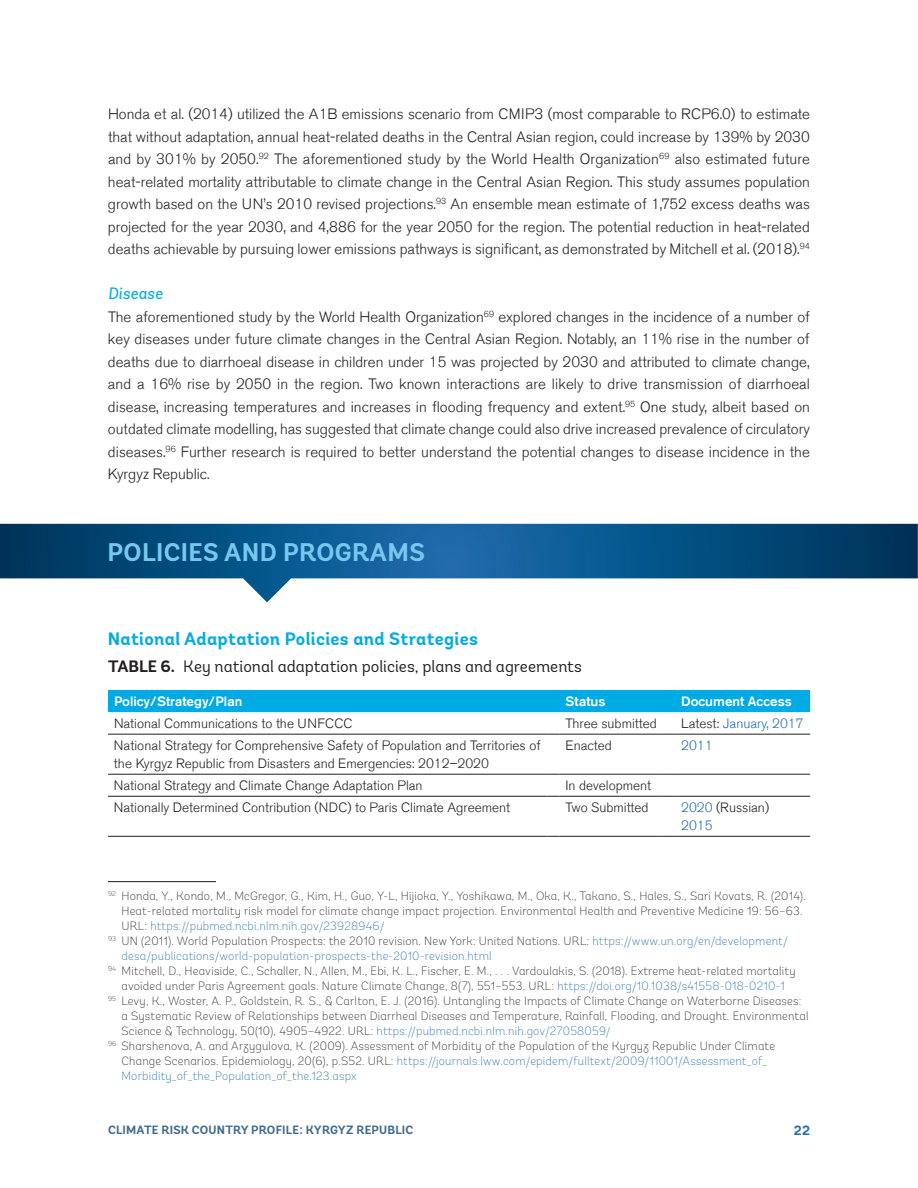
<style>
.page{position:relative;width:918px;height:1188px;background:#fff}
.page>*{position:absolute;margin:0;border:0;box-sizing:border-box;transform-origin:0 0}
.t1{font:700 25.5px "Andes";letter-spacing:.015em;color:#78c7ef}
.t2{font:700 18px "Andes";letter-spacing:.02em;color:#00abe5}
.t3{font:16.5px "Andes";color:#231f20}
.t4{font:italic 16.5px "Andes";letter-spacing:.02em;color:#00abe5}
.t5{font:300 15px/22.5px "Akzidenz Grotesk BE";color:#231f20;text-align:justify}
.t6{font:300 13.5px/18px "Akzidenz Grotesk BE";color:#231f20}
.t7{font:500 13.5px "Akzidenz Grotesk BE";color:#fff}
.t8{font:300 13.5px "Akzidenz Grotesk BE";color:#236bad}
.t9{font:700 13.5px "Andes";color:#236bad}
.t10{font:200 12px "Andes";letter-spacing:.015em;color:#231f20}
.t11{font:200 12px "Andes";letter-spacing:.015em;color:#236bad}
.t12{font:700 12px "Andes";letter-spacing:.015em;color:#3f6a8d}
.s1{font-weight:700}
.s2{color:#231f20}
.s3{color:#236bad}
</style>
<div class="page">
<svg style="left:0;top:524px;width:918px;height:78px"></svg>
<div style="left:108px;top:690px;width:702px;height:22px;background:#00abe5"></div>
<hr style="left:108px;top:734px;width:440px;height:1px;background:#231f20">
<svg style="left:548px;top:734px;width:12px;height:1px"></svg>
<hr style="left:560px;top:734px;width:103px;height:1px;background:#231f20">
<svg style="left:663px;top:734px;width:12px;height:1px"></svg>
<hr style="left:675px;top:734px;width:135px;height:1px;background:#231f20">
<hr style="left:108px;top:774px;width:440px;height:1px;background:#231f20">
<svg style="left:548px;top:774px;width:12px;height:1px"></svg>
<hr style="left:560px;top:774px;width:103px;height:1px;background:#231f20">
<svg style="left:663px;top:774px;width:12px;height:1px"></svg>
<hr style="left:675px;top:774px;width:135px;height:1px;background:#231f20">
<hr style="left:560px;top:836px;width:103px;height:1px;background:#231f20">
<svg style="left:663px;top:836px;width:12px;height:1px"></svg>
<hr style="left:675px;top:836px;width:135px;height:1px;background:#231f20">
<hr style="left:675px;top:796px;width:135px;height:1px;background:#231f20">
<hr style="left:560px;top:796px;width:103px;height:1px;background:#231f20">
<svg style="left:663px;top:796px;width:12px;height:1px"></svg>
<hr style="left:108px;top:796px;width:440px;height:1px;background:#231f20">
<svg style="left:548px;top:796px;width:12px;height:1px"></svg>
<hr style="left:108px;top:836px;width:440px;height:1px;background:#231f20">
<svg style="left:548px;top:836px;width:12px;height:1px"></svg>
<hr style="left:108px;top:881px;width:108px;height:1px;background:#231f20">
<p class="t5" style="left:108px;top:103px;width:704px">Honda et al. (2014) utilized the A1B emissions scenario from CMIP3 (most comparable to RCP6.0) to estimate that without adaptation, annual heat-related deaths in the Central Asian region, could increase by 139% by 2030 and by 301% by 2050.<sup>92</sup> The aforementioned study by the World Health Organization<sup>69</sup> also estimated future heat-related mortality attributable to climate change in the Central Asian Region. This study assumes population growth based on the UN’s 2010 revised projections.<sup>93</sup> An ensemble mean estimate of 1,752 excess deaths was projected for the year 2030, and 4,886 for the year 2050 for the region. The potential reduction in heat-related deaths achievable by pursuing lower emissions pathways is significant, as demonstrated by Mitchell et al. (2018).<sup>94</sup></p>
<p class="t4" style="left:108px;top:283px;width:56px">Disease</p>
<p class="t5" style="left:108px;top:306px;width:704px">The aforementioned study by the World Health Organization<sup>69</sup> explored changes in the incidence of a number of key diseases under future climate changes in the Central Asian Region. Notably, an 11% rise in the number of deaths due to diarrhoeal disease in children under 15 was projected by 2030 and attributed to climate change, and a 16% rise by 2050 in the region. Two known interactions are likely to drive transmission of diarrhoeal disease, increasing temperatures and increases in flooding frequency and extent.<sup>95</sup> One study, albeit based on outdated climate modelling, has suggested that climate change could also drive increased prevalence of circulatory diseases.<sup>96</sup> Further research is required to better understand the potential changes to disease incidence in the Kyrgyz Republic.</p>
<h1 class="t1" style="left:107px;top:536px;width:319px">POLICIES AND PROGRAMS</h1>
<p class="t2" style="left:108px;top:627px;width:372px">National Adaptation Policies and Strategies</p>
<p class="t3" style="left:108px;top:656px;width:475px"><span class="s1">TABLE 6.</span> Key national adaptation policies, plans and agreements</p>
<p class="t7" style="left:114px;top:693px;width:130px">Policy/Strategy/Plan</p>
<p class="t7" style="left:566px;top:693px;width:41px">Status</p>
<p class="t7" style="left:681px;top:693px;width:112px">Document Access</p>
<p class="t6" style="left:114px;top:715px;width:240px">National Communications to the UNFCCC</p>
<p class="t6" style="left:566px;top:715px;width:93px">Three submitted</p>
<p class="t8" style="left:681px;top:716px;width:124px"><span class="s2">Latest:</span> January, 2017</p>
<p class="t6" style="left:114px;top:737px;width:428px">National Strategy for Comprehensive Safety of Population and Territories of the Kyrgyz Republic from Disasters and Emergencies: 2012–2020</p>
<p class="t6" style="left:566px;top:737px;width:48px">Enacted</p>
<p class="t8" style="left:681px;top:738px;width:33px">2011</p>
<p class="t6" style="left:114px;top:777px;width:310px">National Strategy and Climate Change Adaptation Plan</p>
<p class="t6" style="left:566px;top:777px;width:87px">In development</p>
<p class="t6" style="left:114px;top:799px;width:398px">Nationally Determined Contribution (NDC) to Paris Climate Agreement</p>
<p class="t6" style="left:566px;top:799px;width:85px">Two Submitted</p>
<p class="t6" style="left:681px;top:799px;width:90px"><span class="s3">2020</span> (Russian)<br><span class="s3">2015</span></p>
<p class="t10" style="left:108px;top:889px;width:699px"><sup>92</sup> Honda, Y., Kondo, M., McGregor, G., Kim, H., Guo, Y-L, Hijioka, Y., Yoshikawa, M., Oka, K., Takano, S., Hales, S., Sari Kovats, R. (2014).</p>
<p class="t10" style="left:122px;top:904px;width:683px">Heat-related mortality risk model for climate change impact projection. Environmental Health and Preventive Medicine 19: 56–63.</p>
<p class="t11" style="left:122px;top:919px;width:264px"><span class="s2">URL:</span> https://pubmed.ncbi.nlm.nih.gov/23928946/</p>
<p class="t10" style="left:108px;top:934px;width:681px"><sup>93</sup> UN (2011). World Population Prospects: the 2010 revision. New York: United Nations. URL: <span class="s3">https://www.un.org/en/development/</span></p>
<p class="t11" style="left:122px;top:949px;width:372px">desa/publications/world-population-prospects-the-2010-revision.html</p>
<p class="t10" style="left:108px;top:964px;width:689px"><sup>94</sup> Mitchell, D., Heaviside, C., Schaller, N., Allen, M., Ebi, K. L., Fischer, E. M., . . . Vardoulakis, S. (2018). Extreme heat-related mortality</p>
<p class="t10" style="left:122px;top:979px;width:665px">avoided under Paris Agreement goals. Nature Climate Change, 8(7), 551–553. URL: <span class="s3">https://doi.org/10.1038/s41558-018-0210-1</span></p>
<p class="t10" style="left:108px;top:994px;width:695px"><sup>95</sup> Levy, K., Woster, A. P., Goldstein, R. S., &amp; Carlton, E. J. (2016). Untangling the Impacts of Climate Change on Waterborne Diseases:</p>
<p class="t10" style="left:121px;top:1009px;width:689px">a Systematic Review of Relationships between Diarrheal Diseases and Temperature, Rainfall, Flooding, and Drought. Environmental</p>
<p class="t11" style="left:121px;top:1024px;width:491px"><span class="s2">Science &amp; Technology, 50(10), 4905–4922. URL:</span> https://pubmed.ncbi.nlm.nih.gov/27058059/</p>
<p class="t10" style="left:108px;top:1039px;width:669px"><sup>96</sup> Sharshenova, A. and Arzygulova, K. (2009). Assessment of Morbidity of the Population of the Kyrgyz Republic Under Climate</p>
<p class="t11" style="left:122px;top:1054px;width:647px"><span class="s2">Change Scenarios. Epidemiology, 20(6), p.S52. URL:</span> https://journals.lww.com/epidem/fulltext/2009/11001/Assessment_of_</p>
<p class="t11" style="left:122px;top:1069px;width:237px">Morbidity_of_the_Population_of_the.123.aspx</p>
<p class="t12" style="left:108px;top:1122px;width:307px">CLIMATE RISK COUNTRY PROFILE: KYRGYZ REPUBLIC</p>
<p class="t9" style="left:794px;top:1122px;width:18px">22</p>
</div>
